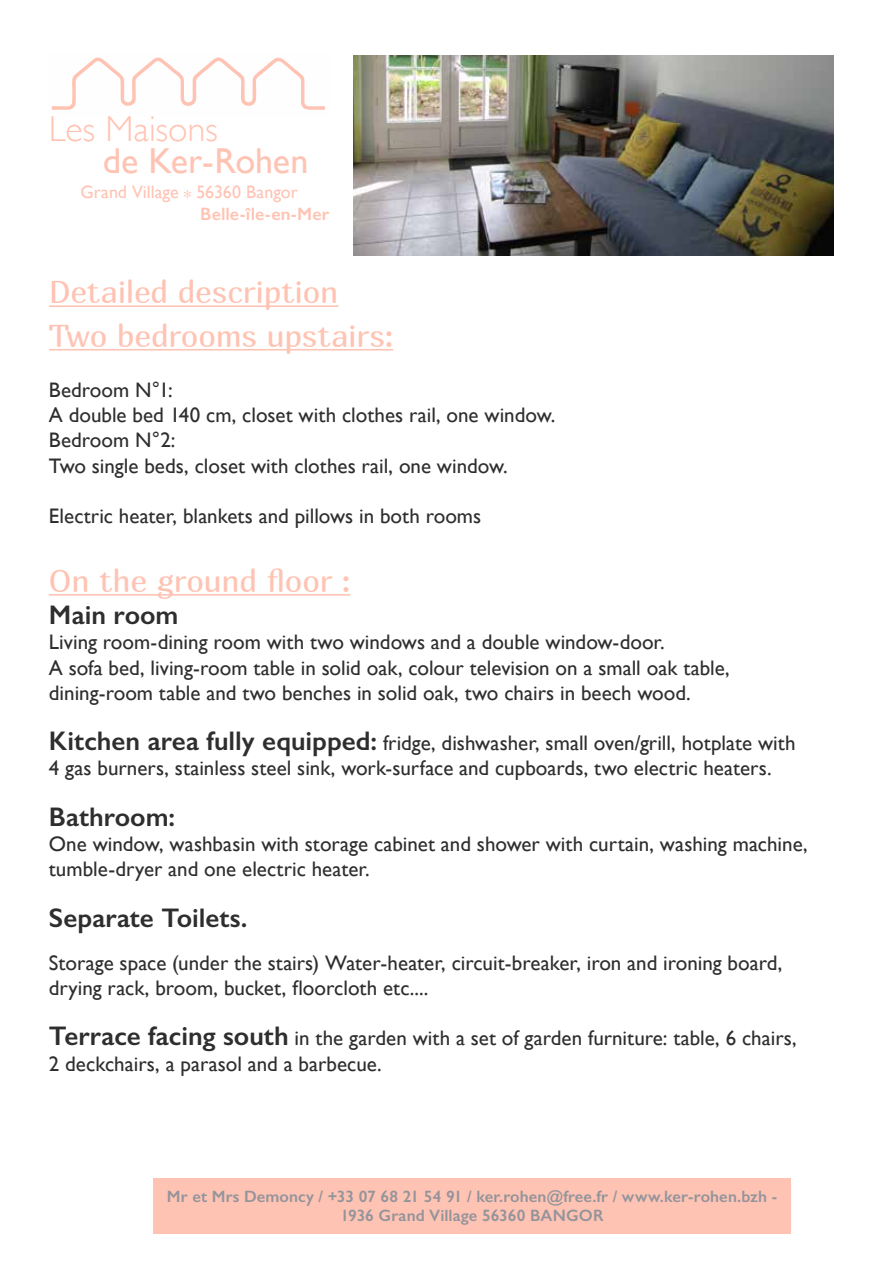
<style>
.page{position:relative;width:893px;height:1263px;background:#fff}
.page>*{position:absolute;margin:0;border:0;box-sizing:border-box;transform-origin:0 0}
.t1{font:36px "Gill Sans";letter-spacing:-.005em;color:#ffc3b3}
.t2{font:300 36px "Gill Sans";letter-spacing:-.005em;color:#ffc3b3}
.t3{font:31.5px/43.5px "Marmelad";letter-spacing:-.01em;color:#ffc3b3}
.t4{font:600 27px "Gill Sans";color:#2f2e2e}
.t5{font:21px/25.2px "Gill Sans";color:#2f2e2e}
.t6{font:18px "Gill Sans";color:#ffc3b3}
.t7{font:600 18px "Gill Sans";letter-spacing:.005em;color:#ffc3b3}
.t8{font:600 16.5px/19.8px "Gill Sans";letter-spacing:.005em;color:#94949b;text-align:center}
.s1{font-weight:600;font-size:27px}
</style>
<div class="page">
<div style="left:153px;top:1178px;width:638px;height:55px;background:#ffc3b3"></div>
<svg style="left:51px;top:57px;width:274px;height:53px"></svg>
<img style="left:353px;top:56px;width:481px;height:199px">
<hr style="left:49px;top:305px;width:289px;height:2px;background:#ffc3b3">
<hr style="left:49px;top:349px;width:344px;height:1px;background:#ffc3b3">
<hr style="left:49px;top:594px;width:301px;height:2px;background:#ffc3b3">
<h1 class="t2" style="left:49px;top:101px;width:170px">Les Maisons</h1>
<h1 class="t1" style="left:103px;top:140px;width:207px">de Ker-Rohen</h1>
<p class="t6" style="left:80px;top:182px;width:219px">Grand Village * 56360 Bangor</p>
<p class="t7" style="left:200px;top:203px;width:131px">Belle-île-en-Mer</p>
<h2 class="t3" style="left:49px;top:268px;width:346px">Detailed description<br>Two bedrooms upstairs:</h2>
<p class="t5" style="left:49px;top:377px;width:508px">Bedroom N°1:<br>A double bed 140 cm, closet with clothes rail, one window.<br>Bedroom N°2:<br>Two single beds, closet with clothes rail, one window.</p>
<p class="t5" style="left:49px;top:503px;width:434px">Electric heater, blankets and pillows in both rooms</p>
<h2 class="t3" style="left:49px;top:556px;width:303px">On the ground floor :</h2>
<p class="t4" style="left:49px;top:599px;width:131px">Main room</p>
<p class="t5" style="left:49px;top:629px;width:682px">Living room-dining room with two windows and a double window-door.<br>A sofa bed, living-room table in solid oak, colour television on a small oak table, dining-room table and two benches in solid oak, two chairs in beech wood.</p>
<p class="t5" style="left:49px;top:730px;width:748px"><span class="s1">Kitchen area fully equipped:</span> fridge, dishwasher, small oven/grill, hotplate with<br>4 gas burners, stainless steel sink, work-surface and cupboards, two electric heaters.</p>
<p class="t4" style="left:49px;top:800px;width:128px">Bathroom:</p>
<p class="t5" style="left:49px;top:831px;width:760px">One window, washbasin with storage cabinet and shower with curtain, washing machine, tumble-dryer and one electric heater.</p>
<p class="t4" style="left:49px;top:901px;width:200px">Separate Toilets.</p>
<p class="t5" style="left:49px;top:950px;width:735px">Storage space (under the stairs) Water-heater, circuit-breaker, iron and ironing board, drying rack, broom, bucket, floorcloth etc....</p>
<p class="t5" style="left:49px;top:1025px;width:749px"><span class="s1">Terrace facing south</span> in the garden with a set of garden furniture: table, 6 chairs,<br>2 deckchairs, a parasol and a barbecue.</p>
<p class="t8" style="left:167px;top:1186px;width:612px">Mr et Mrs Demoncy / +33 07 68 21 54 91 / ker.rohen@free.fr / www.ker-rohen.bzh -<br>1936 Grand Village 56360 BANGOR</p>
</div>
